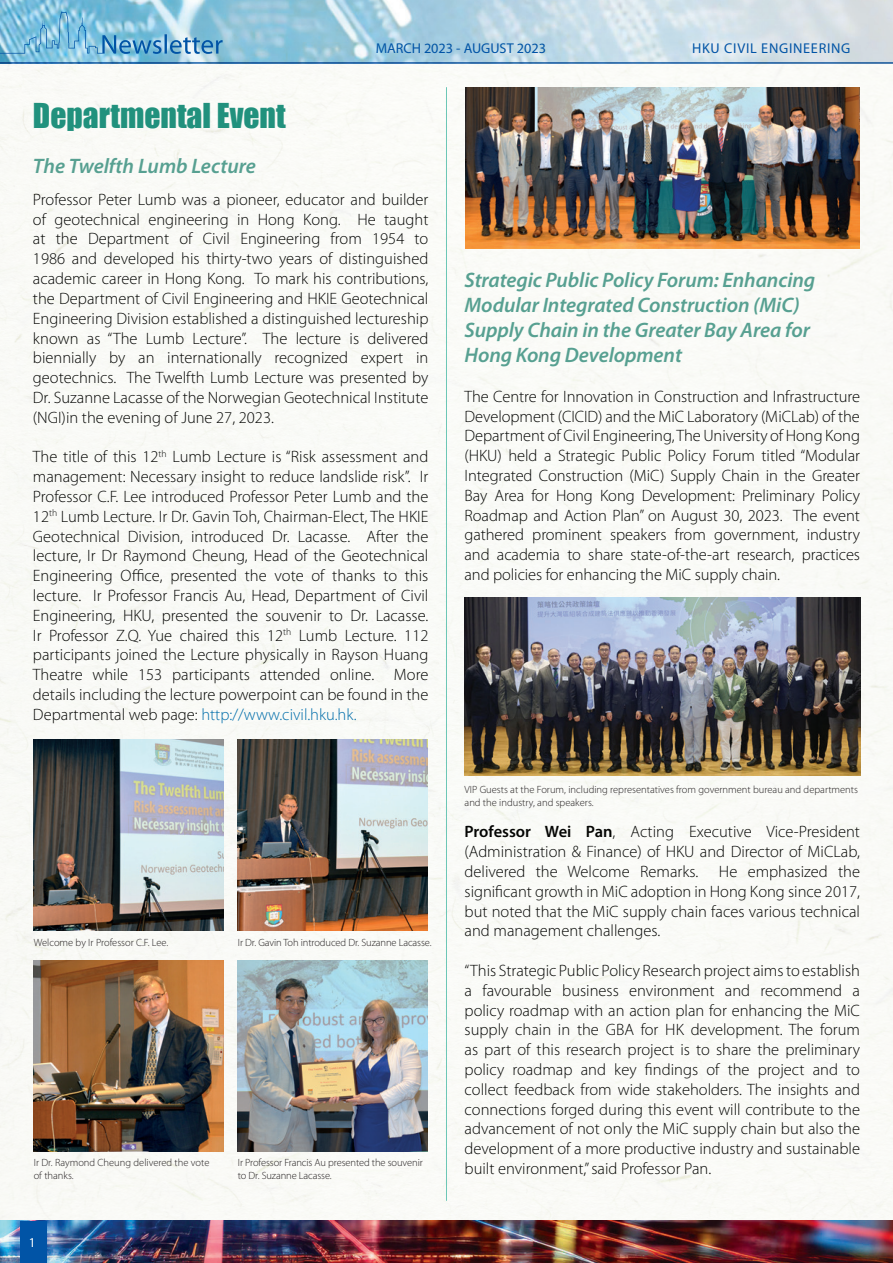
<style>
.page{position:relative;width:893px;height:1263px;background:#fff}
.page>*{position:absolute;margin:0;border:0;box-sizing:border-box;transform-origin:0 0}
.t1{font:31.5px "Impact";color:#21917d}
.t2{font:italic 600 21px/25.2px "Myriad Pro";letter-spacing:-.005em;color:#57a091}
.t3{font:300 16.5px/19.8px "Myriad Pro";color:#040503;text-align:justify}
.t4{font:14.25px "Myriad Pro";color:#0154a6}
.t5{font:14.25px "Myriad Pro";letter-spacing:.05em;color:#0154a6}
.t6{font:13.5px "Myriad Pro";color:#fff}
.t7{font:300 10.5px/12.6px "Myriad Pro";color:#231f20}
.s1{color:#006daa}
.s2{font-weight:600}
</style>
<div class="page">
<img style="left:0;top:64px;width:893px;height:1156px">
<img style="left:0;top:0;width:893px;height:62px">
<img style="left:0;top:1220px;width:893px;height:43px">
<div style="left:20px;top:1221px;width:27px;height:42px;background:#0154a6"></div>
<svg style="left:0;top:12px;width:223px;height:42px;background:#7fbcda"></svg>
<hr style="left:0;top:62px;width:893px;height:2px;background:#0154a6">
<hr style="left:446px;top:87px;width:1px;height:1114px;background:#6cc7b6">
<img style="left:34px;top:739px;width:190px;height:192px">
<img style="left:34px;top:960px;width:190px;height:192px">
<img style="left:238px;top:739px;width:190px;height:192px">
<img style="left:238px;top:960px;width:190px;height:192px">
<img style="left:465px;top:87px;width:394px;height:162px">
<img style="left:465px;top:597px;width:395px;height:179px">
<p class="t4" style="left:376px;top:40px;width:172px">MARCH 2023 - AUGUST 2023</p>
<p class="t5" style="left:692px;top:40px;width:160px">HKU CIVIL ENGINEERING</p>
<h1 class="t1" style="left:33px;top:92px;width:254px">Departmental Event</h1>
<p class="t2" style="left:33px;top:153px;width:225px">The Twelfth Lumb Lecture</p>
<p class="t3" style="left:33px;top:189px;width:397px">Professor Peter Lumb was a pioneer, educator and builder of geotechnical engineering in Hong Kong. He taught at the Department of Civil Engineering from 1954 to 1986 and developed his thirty-two years of distinguished academic career in Hong Kong. To mark his contributions, the Department of Civil Engineering and HKIE Geotechnical Engineering Division established a distinguished lectureship known as “The Lumb Lecture”. The lecture is delivered biennially by an internationally recognized expert in geotechnics. The Twelfth Lumb Lecture was presented by Dr. Suzanne Lacasse of the Norwegian Geotechnical Institute (NGI)in the evening of June 27, 2023.</p>
<p class="t3" style="left:33px;top:447px;width:397px">The title of this 12<sup>th</sup> Lumb Lecture is “Risk assessment and management: Necessary insight to reduce landslide risk”. Ir Professor C.F. Lee introduced Professor Peter Lumb and the 12<sup>th</sup> Lumb Lecture. Ir Dr. Gavin Toh, Chairman-Elect, The HKIE Geotechnical Division, introduced Dr. Lacasse. After the lecture, Ir Dr Raymond Cheung, Head of the Geotechnical Engineering Office, presented the vote of thanks to this lecture. Ir Professor Francis Au, Head, Department of Civil Engineering, HKU, presented the souvenir to Dr. Lacasse.<br>Ir Professor Z.Q. Yue chaired this 12<sup>th</sup> Lumb Lecture. 112 participants joined the Lecture physically in Rayson Huang Theatre while 153 participants attended online. More details including the lecture powerpoint can be found in the Departmental web page: <span class="s1">http://www.civil.hku.hk.</span></p>
<p class="t7" style="left:34px;top:936px;width:136px">Welcome by Ir Professor C.F. Lee.</p>
<p class="t7" style="left:238px;top:936px;width:195px">Ir Dr. Gavin Toh introduced Dr. Suzanne Lacasse.</p>
<p class="t7" style="left:34px;top:1156px;width:177px">Ir Dr. Raymond Cheung delivered the vote of thanks.</p>
<p class="t6" style="left:29px;top:1234px;width:8px">1</p>
<p class="t7" style="left:238px;top:1156px;width:187px">Ir Professor Francis Au presented the souvenir to Dr. Suzanne Lacasse.</p>
<p class="t2" style="left:465px;top:266px;width:352px">Strategic Public Policy Forum: Enhancing Modular Integrated Construction (MiC)<br>Supply Chain in the Greater Bay Area for Hong Kong Development</p>
<p class="t3" style="left:465px;top:386px;width:397px">The Centre for Innovation in Construction and Infrastructure Development (CICID) and the MiC Laboratory (MiCLab) of the Department of Civil Engineering, The University of Hong Kong (HKU) held a Strategic Public Policy Forum titled “Modular Integrated Construction (MiC) Supply Chain in the Greater Bay Area for Hong Kong Development: Preliminary Policy Roadmap and Action Plan” on August 30, 2023. The event gathered prominent speakers from government, industry and academia to share state-of-the-art research, practices and policies for enhancing the MiC supply chain.</p>
<p class="t7" style="left:465px;top:783px;width:395px">VIP Guests at the Forum, including representatives from government bureau and departments and the industry, and speakers.</p>
<p class="t3" style="left:465px;top:822px;width:397px"><span class="s2">Professor Wei Pan</span>, Acting Executive Vice-President (Administration &amp; Finance) of HKU and Director of MiCLab, delivered the Welcome Remarks.</p>
<p class="t3" style="left:465px;top:861px;width:397px;text-indent:254px">He emphasized the significant growth in MiC adoption in Hong Kong since 2017, but noted that the MiC supply chain faces various technical and management challenges.</p>
<p class="t3" style="left:465px;top:960px;width:397px">“This Strategic Public Policy Research project aims to establish a favourable business environment and recommend a policy roadmap with an action plan for enhancing the MiC supply chain in the GBA for HK development. The forum as part of this research project is to share the preliminary policy roadmap and key findings of the project and to collect feedback from wide stakeholders. The insights and connections forged during this event will contribute to the advancement of not only the MiC supply chain but also the development of a more productive industry and sustainable built environment,” said Professor Pan.</p>
</div>
